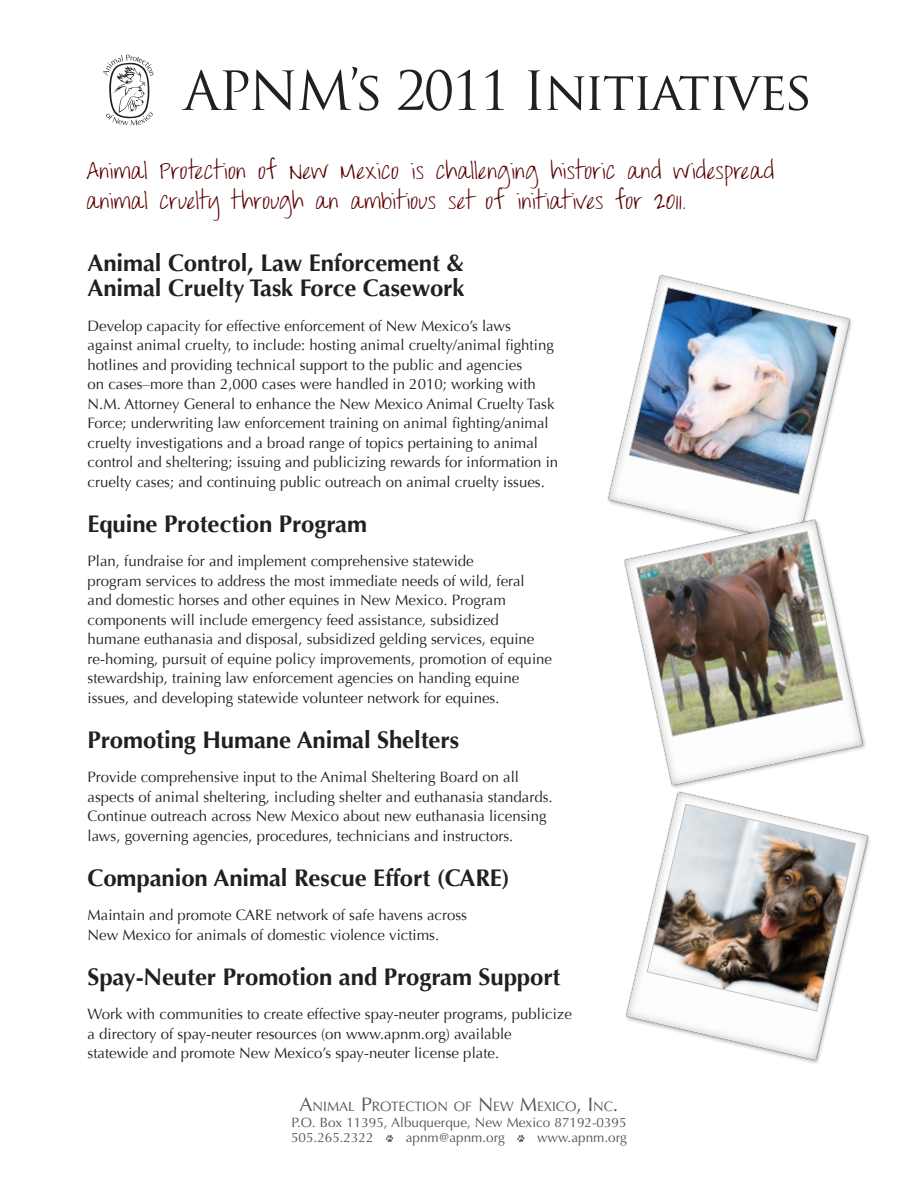
<style>
.page{position:relative;width:918px;height:1188px;background:#fff}
.page>*{position:absolute;margin:0;border:0;box-sizing:border-box;transform-origin:0 0}
.t1{font:52.5px "Trajan Pro";letter-spacing:-.04em;color:#231f20}
.t2{font:700 24px "Optima";letter-spacing:-.005em;color:#231f20}
.t3{font:21px/30px "Throw My Hands Upinthe Air";letter-spacing:.01em;color:#5d0000;scale:1.08 1}
.t4{font:15px/19.5px "Optima";color:#231f20}
.t5{font:13.65px "Optima";color:#545557}
.t6{font:13.5px "Optima";color:#545557}
.s1{font-size:19.5px}
.s2{font-family:"Animal Tracks";font-size:9px}
</style>
<div class="page">
<svg style="left:103px;top:55px;width:51px;height:70px"></svg>
<img style="left:609px;top:274px;width:243px;height:216px">
<img style="left:629px;top:287px;width:209px;height:203px">
<img style="left:607px;top:490px;width:259px;height:276px">
<img style="left:636px;top:531px;width:207px;height:205px">
<img style="left:625px;top:766px;width:245px;height:298px">
<img style="left:647px;top:804px;width:209px;height:207px">
<p class="t1" style="left:183px;top:57px;width:631px">APNM’s 2011 Initiatives</p>
<p class="t3" style="left:86px;top:157px;width:638px">Animal Protection of New Mexico is challenging historic and widespread animal cruelty through an ambitious set of initiatives for 2011.</p>
<p class="t2" style="left:88px;top:249px;width:378px">Animal Control, Law Enforcement &amp;</p>
<p class="t2" style="left:88px;top:274px;width:378px">Animal Cruelty Task Force Casework</p>
<p class="t4" style="left:88px;top:316px;width:472px">Develop capacity for effective enforcement of New Mexico’s laws against animal cruelty, to include: hosting animal cruelty/animal fighting hotlines and providing technical support to the public and agencies<br>on cases–more than 2,000 cases were handled in 2010; working with N.M. Attorney General to enhance the New Mexico Animal Cruelty Task Force; underwriting law enforcement training on animal fighting/animal cruelty investigations and a broad range of topics pertaining to animal control and sheltering; issuing and publicizing rewards for information in cruelty cases; and continuing public outreach on animal cruelty issues.</p>
<p class="t2" style="left:88px;top:510px;width:281px">Equine Protection Program</p>
<p class="t4" style="left:88px;top:552px;width:466px">Plan, fundraise for and implement comprehensive statewide<br>program services to address the most immediate needs of wild, feral and domestic horses and other equines in New Mexico. Program components will include emergency feed assistance, subsidized humane euthanasia and disposal, subsidized gelding services, equine re-homing, pursuit of equine policy improvements, promotion of equine stewardship, training law enforcement agencies on handing equine issues, and developing statewide volunteer network for equines.</p>
<p class="t2" style="left:88px;top:726px;width:373px">Promoting Humane Animal Shelters</p>
<p class="t4" style="left:88px;top:768px;width:467px">Provide comprehensive input to the Animal Sheltering Board on all aspects of animal sheltering, including shelter and euthanasia standards.<br>Continue outreach across New Mexico about new euthanasia licensing laws, governing agencies, procedures, technicians and instructors.</p>
<p class="t2" style="left:88px;top:864px;width:424px">Companion Animal Rescue Effort (CARE)</p>
<p class="t4" style="left:88px;top:906px;width:381px">Maintain and promote CARE network of safe havens across</p>
<p class="t4" style="left:88px;top:925px;width:353px">New Mexico for animals of domestic violence victims.</p>
<p class="t2" style="left:88px;top:963px;width:475px">Spay-Neuter Promotion and Program Support</p>
<p class="t4" style="left:88px;top:1005px;width:486px">Work with communities to create effective spay-neuter programs, publicize a directory of spay-neuter resources (on www.apnm.org) available statewide and promote New Mexico’s spay-neuter license plate.</p>
<p class="t5" style="left:300px;top:1098px;width:320px"><span class="s1">A</span>NIMAL <span class="s1">P</span>ROTECTION OF <span class="s1">N</span> EW <span class="s1">M</span>EXICO<span class="s1">, I</span> NC<span class="s1">.</span></p>
<p class="t6" style="left:291px;top:1115px;width:337px">P.O. Box 11395, Albuquerque, New Mexico 87192-0395</p>
<p class="t6" style="left:291px;top:1130px;width:337px">505.265.2322 <span class="s2">c</span> apnm@apnm.org <span class="s2">c</span> www.apnm.org</p>
</div>
